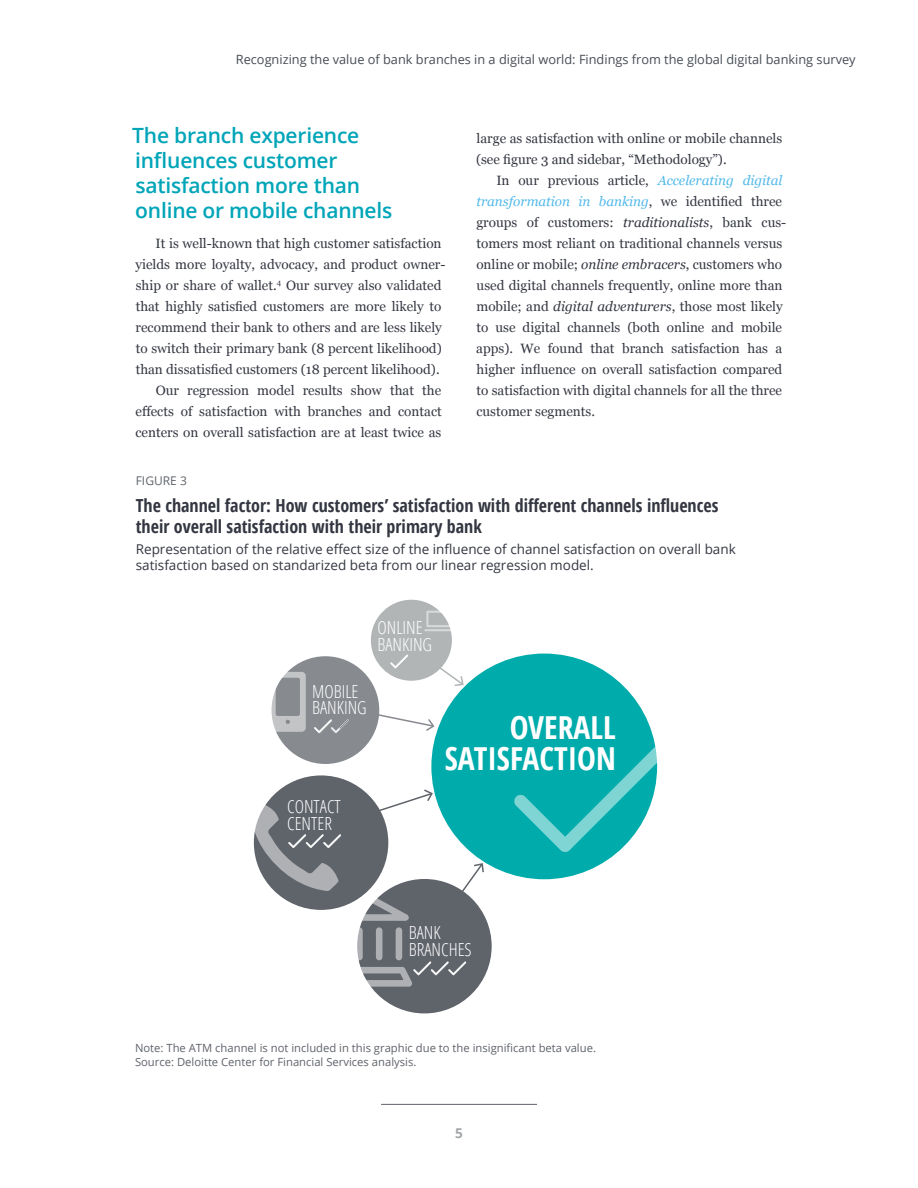
<style>
.page{position:relative;width:918px;height:1188px;background:#fff}
.page>*{position:absolute;margin:0;border:0;box-sizing:border-box;transform-origin:0 0}
.t1{font:700 31.65px/31.7px "Open Sans Condensed";color:#fff;text-align:right}
.heading2{font:600 21px/25.2px "Open Sans";letter-spacing:-.01em;color:#00a5b8}
.t2{font:700 18px/21.6px "Open Sans Condensed";color:#343741}
.t3{font:300 18px/16.5px "Open Sans Condensed";color:#fff}
.body-copy{font:13.5px/21px "Georgia";color:#343741}
.t4{font:13.5px/16.2px "Open Sans";color:#343741}
.t5{font:700 13.5px "Open Sans";color:#a3a7a9}
.t6{font:12.75px "Open Sans";color:#474c55}
.t7{font:12px "Open Sans";color:#5f636a}
.t8{font:11.25px/13.5px "Open Sans";color:#5f636a}
.s1{font-style:italic;color:#52b9e9}
.s2{font-style:italic}
</style>
<div class="page">
<hr style="left:381px;top:1104px;width:156px;height:1px;background:#5f636a">
<div style="left:357px;top:879px;width:135px;height:134px;background:#5f636a;border-radius:50%"></div>
<div style="left:254px;top:775px;width:134px;height:135px;background:#5f636a;border-radius:50%"></div>
<div style="left:272px;top:656px;width:107px;height:108px;background:#878a8f;border-radius:50%"></div>
<svg style="left:271px;top:672px;width:35px;height:60px"></svg>
<div style="left:371px;top:600px;width:81px;height:81px;background:#b2b5b6;border-radius:50%"></div>
<svg style="left:426px;top:611px;width:24px;height:16px"></svg>
<hr style="left:424px;top:629px;width:31px;height:2px;background:#fff">
<div style="left:431px;top:654px;width:226px;height:225px;background:#00abab;border-radius:50%"></div>
<svg style="left:514px;top:712px;width:144px;height:140px"></svg>
<svg style="left:390px;top:655px;width:18px;height:13px"></svg>
<svg style="left:438px;top:666px;width:26px;height:20px"></svg>
<svg style="left:253px;top:789px;width:231px;height:198px"></svg>
<svg style="left:376px;top:713px;width:59px;height:18px"></svg>
<svg style="left:314px;top:719px;width:35px;height:14px"></svg>
<p class="t6" style="left:236px;top:50px;width:621px">Recognizing the value of bank branches in a digital world: Findings from the global digital banking survey</p>
<p class="heading2" style="left:132px;top:122px;width:262px">The branch experience influences customer satisfaction more than online or mobile channels</p>
<p class="body-copy" style="left:135px;top:232px;width:312px;text-indent:20px">It is well-known that high customer satisfaction yields more loyalty, advocacy, and product owner&shy;ship or share of wallet.<sup>4</sup> Our survey also validated that highly satisfied customers are more likely to recommend their bank to others and are less likely to switch their primary bank (8 percent likelihood) than dissatisfied customers (18 percent likelihood).</p>
<p class="body-copy" style="left:136px;top:379px;width:308px;text-align:justify;text-indent:20px">Our regression model results show that the effects of satisfaction with branches and contact centers on overall satisfaction are at least twice as</p>
<p class="body-copy" style="left:476px;top:127px;width:308px">large as satisfaction with online or mobile channels (see figure 3 and sidebar, “Methodology”).</p>
<p class="body-copy" style="left:476px;top:169px;width:312px;text-indent:20px">In our previous article, <span class="s1">Accelerating digital transformation in banking</span>, we identified three groups of customers: <span class="s2">traditionalists</span>, bank cus&shy;tomers most reliant on traditional channels versus online or mobile; <span class="s2">online embracers</span>, customers who used digital channels frequently, online more than mobile; and <span class="s2">digital adventurers</span>, those most likely to use digital channels (both online and mobile apps). We found that branch satisfaction has a higher influence on overall satisfaction compared to satisfaction with digital channels for all the three customer segments.</p>
<p class="t7" style="left:136px;top:473px;width:53px">FIGURE 3</p>
<p class="t2" style="left:136px;top:494px;width:584px">The channel factor: How customers’ satisfaction with different channels influences their overall satisfaction with their primary bank</p>
<p class="t4" style="left:136px;top:541px;width:602px">Representation of the relative effect size of the influence of channel satisfaction on overall bank satisfaction based on standarized beta from our linear regression model.</p>
<p class="t3" style="left:377px;top:619px;width:56px">ONLINE<br>BANKING</p>
<p class="t3" style="left:312px;top:682px;width:56px">MOBILE<br>BANKING</p>
<p class="t3" style="left:287px;top:798px;width:55px">CONTACT<br>CENTER</p>
<p class="t1" style="left:445px;top:711px;width:173px">OVERALL<br>SATISFACTION</p>
<p class="t3" style="left:409px;top:924px;width:64px">BANK<br>BRANCHES</p>
<p class="t8" style="left:135px;top:1041px;width:463px">Note: The ATM channel is not included in this graphic due to the insignificant beta value.<br>Source: Deloitte Center for Financial Services analysis.</p>
<p class="t5" style="left:455px;top:1123px;width:9px">5</p>
</div>
